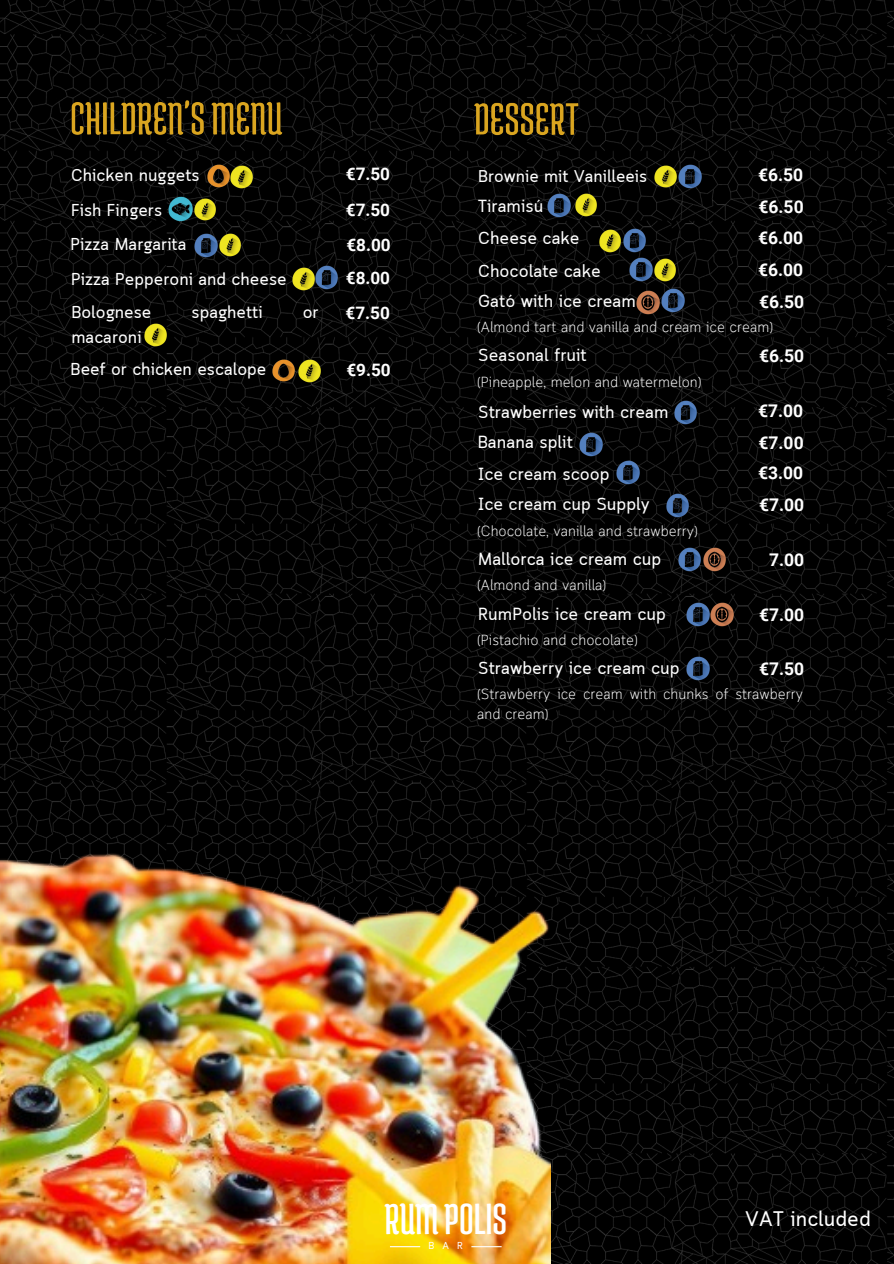
<style>
.page{position:relative;width:894px;height:1264px;background:#fff}
.page>*{position:absolute;margin:0;border:0;box-sizing:border-box;transform-origin:0 0}
.t1{font:46.5px "Medula One";color:#fff}
.t2{font:700 21px "Cloud Loop";color:#fff}
.t3{font:700 17.4px "Cloud Loop";color:#fff}
.t4{font:700 17.4px "Roboto";color:#fff}
.t5{font:700 17.1px "Cloud Loop";color:#fff}
.t6{font:700 17.1px "Roboto";color:#fff}
.t7{font:700 16.95px "Cloud Loop";color:#fff}
.t8{font:14.55px/19.6px "Cloud Loop";color:#fff}
.t9{font:700 10.05px "Cloud Loop";color:#fff}
</style>
<div class="page">
<img style="left:0;top:0;width:893px;height:1263px">
<img style="left:0;top:596px;width:550px;height:667px">
<hr style="left:390px;top:1246px;width:30px;height:1px;background:#fff">
<hr style="left:471px;top:1246px;width:30px;height:1px;background:#fff">
<img style="left:59px;top:89px;width:237px;height:61px">
<img style="left:461px;top:90px;width:130px;height:60px">
<img style="left:167px;top:195px;width:26px;height:27px">
<img style="left:193px;top:232px;width:49px;height:26px">
<img style="left:314px;top:264px;width:25px;height:26px">
<img style="left:271px;top:358px;width:24px;height:25px">
<img style="left:206px;top:164px;width:24px;height:24px">
<img style="left:230px;top:165px;width:23px;height:25px">
<img style="left:193px;top:197px;width:24px;height:25px">
<img style="left:291px;top:266px;width:24px;height:25px">
<img style="left:144px;top:322px;width:23px;height:25px">
<img style="left:297px;top:359px;width:24px;height:24px">
<img style="left:653px;top:164px;width:49px;height:26px">
<img style="left:546px;top:192px;width:25px;height:26px">
<img style="left:574px;top:193px;width:23px;height:24px">
<img style="left:598px;top:227px;width:48px;height:26px">
<img style="left:628px;top:257px;width:48px;height:26px">
<img style="left:635px;top:288px;width:49px;height:27px">
<img style="left:672px;top:399px;width:25px;height:26px">
<img style="left:578px;top:431px;width:25px;height:26px">
<img style="left:615px;top:459px;width:25px;height:26px">
<img style="left:665px;top:492px;width:24px;height:26px">
<img style="left:677px;top:546px;width:49px;height:26px">
<img style="left:685px;top:601px;width:49px;height:26px">
<img style="left:685px;top:655px;width:25px;height:26px">
<p class="t5" style="left:71px;top:165px;width:130px">Chicken nuggets</p>
<p class="t6" style="left:346px;top:164px;width:46px">€7.50</p>
<h4 class="t5" style="left:71px;top:200px;width:93px">Fish Fingers</h4>
<p class="t6" style="left:346px;top:200px;width:46px">€7.50</p>
<p class="t5" style="left:71px;top:234px;width:117px">Pizza Margarita</p>
<h4 class="t6" style="left:346px;top:235px;width:46px">€8.00</h4>
<h4 class="t5" style="left:71px;top:269px;width:217px">Pizza Pepperoni and cheese</h4>
<p class="t6" style="left:346px;top:268px;width:46px">€8.00</p>
<h4 class="t5" style="left:71px;top:302px;width:82px">Bolognese</h4>
<h4 class="t5" style="left:191px;top:302px;width:73px">spaghetti</h4>
<h4 class="t5" style="left:302px;top:302px;width:17px">or</h4>
<p class="t6" style="left:345px;top:303px;width:46px">€7.50</p>
<h4 class="t5" style="left:71px;top:327px;width:72px">macaroni</h4>
<p class="t5" style="left:71px;top:359px;width:197px">Beef or chicken escalope</p>
<h4 class="t6" style="left:346px;top:360px;width:46px">€9.50</h4>
<h4 class="t7" style="left:478px;top:166px;width:170px">Brownie mit Vanilleeis</h4>
<h4 class="t4" style="left:757px;top:165px;width:47px">€6.50</h4>
<p class="t3" style="left:477px;top:196px;width:67px">Tiramisú</p>
<h4 class="t4" style="left:758px;top:197px;width:47px">€6.50</h4>
<p class="t3" style="left:478px;top:228px;width:103px">Cheese cake</p>
<p class="t4" style="left:757px;top:227px;width:47px">€6.00</p>
<h4 class="t3" style="left:478px;top:260px;width:124px">Chocolate cake</h4>
<h4 class="t4" style="left:757px;top:259px;width:47px">€6.00</h4>
<p class="t3" style="left:478px;top:291px;width:159px">Gató with ice cream</p>
<p class="t4" style="left:758px;top:292px;width:47px">€6.50</p>
<h4 class="t8" style="left:477px;top:318px;width:297px">(Almond tart and vanilla and cream ice cream)</h4>
<p class="t3" style="left:478px;top:345px;width:110px">Seasonal fruit</p>
<h4 class="t4" style="left:758px;top:346px;width:47px">€6.50</h4>
<p class="t8" style="left:477px;top:373px;width:226px">(Pineapple, melon and watermelon)</p>
<h4 class="t3" style="left:478px;top:402px;width:192px">Strawberries with cream</h4>
<h4 class="t4" style="left:757px;top:401px;width:47px">€7.00</h4>
<h4 class="t3" style="left:477px;top:432px;width:97px">Banana split</h4>
<p class="t4" style="left:758px;top:433px;width:47px">€7.00</p>
<p class="t3" style="left:478px;top:464px;width:133px">Ice cream scoop</p>
<h4 class="t4" style="left:757px;top:463px;width:47px">€3.00</h4>
<p class="t3" style="left:478px;top:494px;width:173px">Ice cream cup Supply</p>
<p class="t4" style="left:758px;top:495px;width:47px">€7.00</p>
<h4 class="t8" style="left:477px;top:521px;width:222px">(Chocolate, vanilla and strawberry)</h4>
<p class="t3" style="left:478px;top:549px;width:184px">Mallorca ice cream cup</p>
<h4 class="t4" style="left:768px;top:550px;width:37px">7.00</h4>
<p class="t8" style="left:477px;top:576px;width:131px">(Almond and vanilla)</p>
<h4 class="t3" style="left:478px;top:603px;width:189px">RumPolis ice cream cup</h4>
<h4 class="t4" style="left:758px;top:604px;width:47px">€7.00</h4>
<h5 class="t8" style="left:477px;top:631px;width:162px">(Pistachio and chocolate)</h5>
<h4 class="t3" style="left:478px;top:658px;width:203px">Strawberry ice cream cup</h4>
<h4 class="t4" style="left:758px;top:659px;width:47px">€7.50</h4>
<h5 class="t8" style="left:477px;top:685px;width:327px">(Strawberry ice cream with chunks of strawberry and cream)</h5>
<p class="t1" style="left:384px;top:1194px;width:124px">RUMPOLIS</p>
<h4 class="t9" style="left:428px;top:1239px;width:36px">BAR</h4>
<h4 class="t2" style="left:745px;top:1206px;width:127px">VAT included</h4>
</div>
